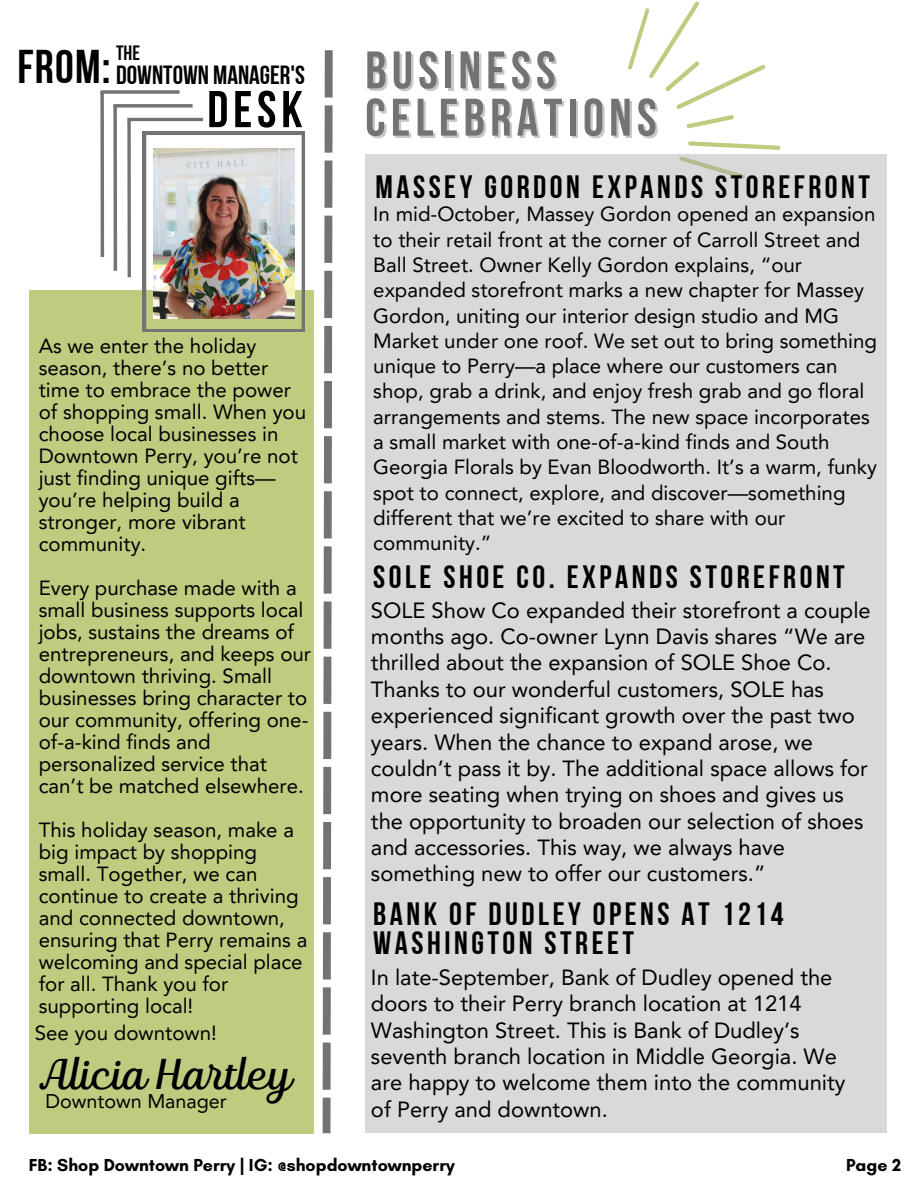
<style>
.page{position:relative;width:918px;height:1188px;background:#fff}
.page>*{position:absolute;margin:0;border:0;box-sizing:border-box;transform-origin:0 0}
.t1{font:52.8px "Bebas Neue Cyrillic";letter-spacing:.1em;color:#737373}
.t2{font:51.6px "Bebas Neue Cyrillic";color:#000}
.t3{font:47.25px "Bebas Neue Cyrillic";color:#000}
.t4{font:42.9px "TT Polls Script";color:#000}
.t5{font:32.25px/28.7px "Bebas Neue Cyrillic";letter-spacing:.11em;color:#000}
.t6{font:26.25px "Bebas Neue Cyrillic";color:#000}
.t7{font:21.9px/26.4px "Avenir LT Pro";color:#000}
.t8{font:20.7px "Bebas Neue Cyrillic";color:#000}
.t9{font:20.55px/22px "Avenir LT Pro";color:#000}
.t10{font:19.8px "Avenir LT Pro";color:#000}
.t11{font:700 17.7px "Glacial Indifference";color:#000}
</style>
<div class="page">
<div style="left:29px;top:290px;width:284px;height:843px;background:#bfcc80"></div>
<svg style="left:143px;top:132px;width:162px;height:200px"></svg>
<svg style="left:127px;top:121px;width:4px;height:156px"></svg>
<hr style="left:127px;top:118px;width:76px;height:3px;background:#737373">
<svg style="left:113px;top:108px;width:4px;height:163px"></svg>
<svg style="left:113px;top:104px;width:80px;height:4px"></svg>
<svg style="left:100px;top:94px;width:4px;height:163px"></svg>
<svg style="left:100px;top:90px;width:80px;height:4px"></svg>
<svg style="left:323px;top:50px;width:10px;height:1083px"></svg>
<svg style="left:628px;top:1px;width:153px;height:149px"></svg>
<div style="left:365px;top:154px;width:522px;height:979px;background:#d9d9d9"></div>
<img style="left:153px;top:148px;width:142px;height:170px">
<h6 class="t3" style="left:17px;top:48px;width:95px">FROM:</h6>
<h5 class="t8" style="left:116px;top:45px;width:25px">THE</h5>
<h1 class="t6" style="left:116px;top:65px;width:190px">DOWNTOWN MANAGER'S</h1>
<h2 class="t2" style="left:207px;top:88px;width:97px">DESK</h2>
<h4 class="t9" style="left:39px;top:337px;width:269px">As we enter the holiday season, there’s no better time to embrace the power of shopping small. When you choose local businesses in<br>Downtown Perry, you’re not just finding unique gifts— you’re helping build a stronger, more vibrant community.</h4>
<p class="t9" style="left:39px;top:579px;width:274px">Every purchase made with a small business supports local jobs, sustains the dreams of entrepreneurs, and keeps our downtown thriving. Small businesses bring character to our community, offering one&shy;of-a-kind finds and personalized service that can’t be matched elsewhere.</p>
<p class="t9" style="left:39px;top:821px;width:270px">This holiday season, make a big impact by shopping small. Together, we can continue to create a thriving and connected downtown, ensuring that Perry remains a welcoming and special place for all. Thank you for supporting local!</p>
<h3 class="t9" style="left:35px;top:1024px;width:184px">See you downtown!</h3>
<h6 class="t4" style="left:42px;top:1050px;width:249px">Alicia Hartley</h6>
<p class="t10" style="left:45px;top:1093px;width:183px">Downtown Manager</p>
<p class="t1" style="left:365px;top:49px;width:192px">BUSINESS</p>
<h6 class="t1" style="left:365px;top:96px;width:293px">CELEBRATIONS</h6>
<h6 class="t5" style="left:376px;top:176px;width:496px">MASSEY GORDON EXPANDS STOREFRONT</h6>
<p class="t9" style="left:373px;top:204px;width:505px;line-height:25.3px">In mid-October, Massey Gordon opened an expansion to their retail front at the corner of Carroll Street and Ball Street. Owner Kelly Gordon explains, “our expanded storefront marks a new chapter for Massey Gordon, uniting our interior design studio and MG Market under one roof. We set out to bring something unique to Perry—a place where our customers can shop, grab a drink, and enjoy fresh grab and go floral arrangements and stems. The new space incorporates a small market with one-of-a-kind finds and South Georgia Florals by Evan Bloodworth. It’s a warm, funky spot to connect, explore, and discover—something different that we’re excited to share with our community.”</p>
<h4 class="t5" style="left:373px;top:566px;width:473px">SOLE SHOE CO. EXPANDS STOREFRONT</h4>
<h6 class="t7" style="left:371px;top:599px;width:501px">SOLE Show Co expanded their storefront a couple months ago. Co-owner Lynn Davis shares “We are thrilled about the expansion of SOLE Shoe Co.<br>Thanks to our wonderful customers, SOLE has experienced significant growth over the past two years. When the chance to expand arose, we couldn’t pass it by. The additional space allows for more seating when trying on shoes and gives us the opportunity to broaden our selection of shoes and accessories. This way, we always have something new to offer our customers.”</h6>
<h1 class="t5" style="left:373px;top:903px;width:412px">BANK OF DUDLEY OPENS AT 1214<br>WASHINGTON STREET</h1>
<h4 class="t7" style="left:371px;top:966px;width:476px">In late-September, Bank of Dudley opened the doors to their Perry branch location at 1214<br>Washington Street. This is Bank of Dudley’s seventh branch location in Middle Georgia. We are happy to welcome them into the community of Perry and downtown.</h4>
<h6 class="t11" style="left:29px;top:1154px;width:428px">FB: Shop Downtown Perry | IG: @shopdowntownperry</h6>
<h6 class="t11" style="left:846px;top:1154px;width:57px">Page 2</h6>
</div>
